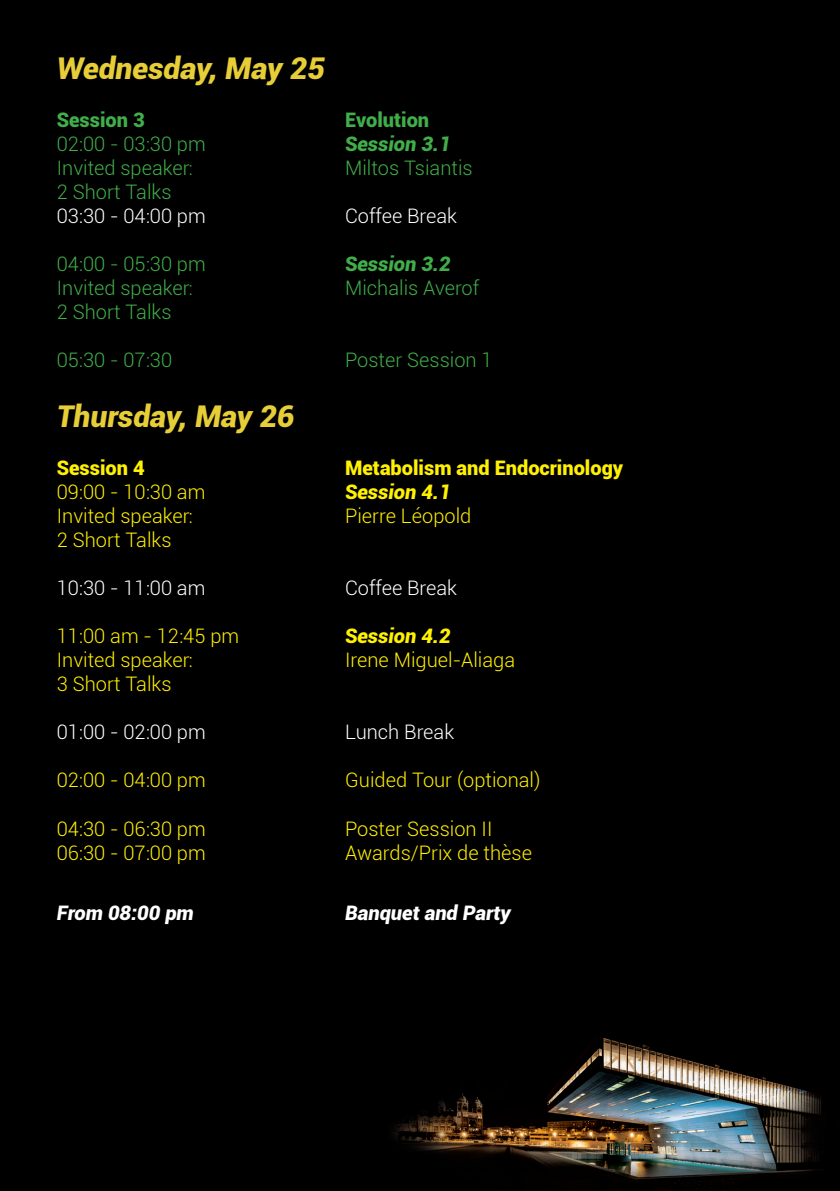
<style>
.page{position:relative;width:840px;height:1191px;background:#fff}
.page>*{position:absolute;margin:0;border:0;box-sizing:border-box;transform-origin:0 0}
.t1{font:italic 900 30px "Roboto";color:#e7ce37}
.t2{font:300 20px "Roboto";color:#fff101}
.t3{font:300 20px "Roboto";color:#40ae49}
.t4{font:300 20px "Roboto";color:#fff}
.t5{font:900 20px "Roboto";color:#fff101}
.t6{font:italic 900 20px "Roboto";color:#fff}
.t7{font:italic 900 20px "Roboto";color:#40ae49}
.t8{font:italic 900 20px "Roboto";color:#fff101}
.t9{font:900 20px "Roboto";color:#40ae49}
</style>
<div class="page">
<div style="left:0;top:0;width:839px;height:1191px;background:#000"></div>
<img style="left:393px;top:1038px;width:428px;height:150px">
<p class="t1" style="left:57px;top:47px;width:269px">Wednesday, May 25</p>
<p class="t9" style="left:57px;top:106px;width:89px">Session 3</p>
<p class="t9" style="left:345px;top:106px;width:86px">Evolution</p>
<p class="t3" style="left:57px;top:130px;width:150px">02:00 - 03:30 pm</p>
<p class="t7" style="left:345px;top:130px;width:107px">Session 3.1</p>
<p class="t3" style="left:57px;top:154px;width:137px">Invited speaker:</p>
<p class="t3" style="left:345px;top:154px;width:129px">Miltos Tsiantis</p>
<p class="t3" style="left:57px;top:178px;width:116px">2 Short Talks</p>
<p class="t4" style="left:57px;top:202px;width:150px">03:30 - 04:00 pm</p>
<p class="t4" style="left:345px;top:202px;width:113px">Coffee Break</p>
<p class="t3" style="left:57px;top:250px;width:150px">04:00 - 05:30 pm</p>
<p class="t7" style="left:345px;top:250px;width:107px">Session 3.2</p>
<p class="t3" style="left:57px;top:274px;width:137px">Invited speaker:</p>
<p class="t3" style="left:345px;top:274px;width:136px">Michalis Averof</p>
<p class="t3" style="left:57px;top:298px;width:116px">2 Short Talks</p>
<p class="t3" style="left:57px;top:346px;width:117px">05:30 - 07:30</p>
<p class="t3" style="left:345px;top:346px;width:149px">Poster Session 1</p>
<p class="t1" style="left:57px;top:395px;width:239px">Thursday, May 26</p>
<p class="t5" style="left:57px;top:454px;width:89px">Session 4</p>
<p class="t5" style="left:345px;top:454px;width:279px">Metabolism and Endocrinology</p>
<p class="t2" style="left:57px;top:478px;width:150px">09:00 - 10:30 am</p>
<p class="t8" style="left:345px;top:478px;width:107px">Session 4.1</p>
<p class="t2" style="left:57px;top:502px;width:137px">Invited speaker:</p>
<p class="t2" style="left:345px;top:502px;width:128px">Pierre Léopold</p>
<p class="t2" style="left:57px;top:526px;width:116px">2 Short Talks</p>
<p class="t4" style="left:57px;top:574px;width:150px">10:30 - 11:00 am</p>
<p class="t4" style="left:345px;top:574px;width:113px">Coffee Break</p>
<p class="t2" style="left:57px;top:622px;width:184px">11:00 am - 12:45 pm</p>
<p class="t8" style="left:345px;top:622px;width:107px">Session 4.2</p>
<p class="t2" style="left:57px;top:646px;width:137px">Invited speaker:</p>
<p class="t2" style="left:345px;top:646px;width:171px">Irene Miguel-Aliaga</p>
<p class="t2" style="left:57px;top:670px;width:116px">3 Short Talks</p>
<p class="t4" style="left:57px;top:718px;width:150px">01:00 - 02:00 pm</p>
<p class="t4" style="left:345px;top:718px;width:110px">Lunch Break</p>
<p class="t2" style="left:57px;top:766px;width:150px">02:00 - 04:00 pm</p>
<p class="t2" style="left:345px;top:766px;width:197px">Guided Tour (optional)</p>
<p class="t2" style="left:57px;top:814px;width:150px">04:30 - 06:30 pm</p>
<p class="t2" style="left:345px;top:814px;width:149px">Poster Session II</p>
<p class="t2" style="left:57px;top:838px;width:150px">06:30 - 07:00 pm</p>
<p class="t2" style="left:345px;top:838px;width:188px">Awards/Prix de thèse</p>
<p class="t6" style="left:57px;top:898px;width:138px">From 08:00 pm</p>
<p class="t6" style="left:345px;top:898px;width:167px">Banquet and Party</p>
</div>
